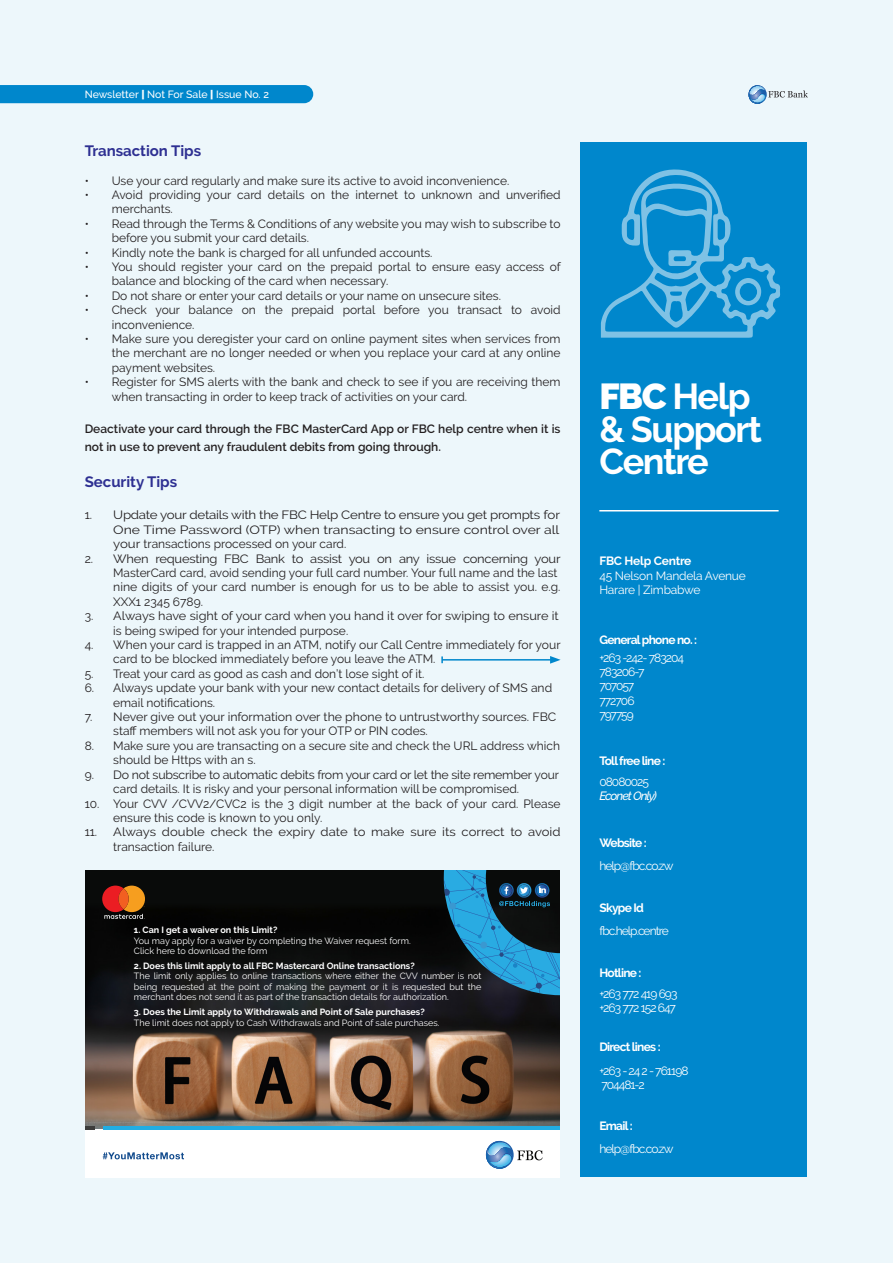
<style>
.page{position:relative;width:893px;height:1263px;background:#edf7fb}
.page>*{position:absolute;margin:0;border:0;box-sizing:border-box;transform-origin:0 0}
.t1{font:700 36px/32.4px "Raleway";letter-spacing:-.04em;color:#fff}
.t2{font:700 15px "Raleway";color:#2e3092}
.t3{font:12px/14.4px "Raleway";color:#231f20}
.t4{font:12px "Raleway";letter-spacing:-.08em;color:#fff}
.t5{font:12px "Raleway";letter-spacing:-.02em;color:#231f20}
.t6{font:600 12px/18px "Raleway";color:#231f20}
.t7{font:700 12px "Raleway";letter-spacing:-.06em;color:#fff}
.t8{font:12px "Raleway";letter-spacing:-.02em;color:#fff}
.t9{font:700 12px "Raleway";letter-spacing:-.02em;color:#fff}
.t10{font:italic 500 12px "Raleway";letter-spacing:-.08em;color:#fff}
.t11{font:500 10.5px "Raleway";color:#fff}
.t12{font:9px/10.5px "Raleway";color:#fff;text-align:justify}
.t13{font:700 9px "Raleway";color:#fff}
.s1{font-weight:900}
</style>
<div class="page">
<div style="left:0;top:85px;width:313px;height:18px;background:#0087cc"></div>
<svg style="left:748px;top:85px;width:60px;height:19px"></svg>
<img style="left:85px;top:915px;width:475px;height:184px">
<div style="left:85px;top:870px;width:475px;height:45px;background:#090b0a"></div>
<svg style="left:85px;top:1099px;width:475px;height:30px;background:#7c604a"></svg>
<div style="left:85px;top:1129px;width:475px;height:49px;background:#fff"></div>
<hr style="left:103px;top:1126px;width:457px;height:3px;background:#21ade3">
<svg style="left:85px;top:1126px;width:10px;height:3px"></svg>
<svg style="left:486px;top:1141px;width:57px;height:27px"></svg>
<svg style="left:103px;top:1152px;width:81px;height:7px"></svg>
<svg style="left:444px;top:870px;width:116px;height:125px"></svg>
<svg style="left:102px;top:885px;width:43px;height:34px"></svg>
<svg style="left:118px;top:888px;width:11px;height:21px"></svg>
<div style="left:580px;top:142px;width:227px;height:1035px;background:#0087cc"></div>
<svg style="left:601px;top:169px;width:179px;height:169px"></svg>
<hr style="left:599px;top:510px;width:180px;height:1px;background:#fff">
<hr style="left:442px;top:659px;width:110px;height:1px;background:#0087cc">
<svg style="left:441px;top:656px;width:2px;height:7px"></svg>
<svg style="left:550px;top:656px;width:11px;height:8px"></svg>
<p class="t11" style="left:85px;top:88px;width:186px">Newsletter <span class="s1">|</span> Not For Sale <span class="s1">|</span> Issue No. 2</p>
<p class="t2" style="left:85px;top:142px;width:118px">Transaction Tips</p>
<p class="t3" style="left:85px;top:173px;width:426px">• Use your card regularly and make sure its active to avoid inconvenience.</p>
<p class="t3" style="left:112px;top:188px;width:450px;text-indent:-27px">• Avoid providing your card details on the internet to unknown and unverified merchants.</p>
<p class="t3" style="left:112px;top:216px;width:450px;text-indent:-27px">• Read through the Terms &amp; Conditions of any website you may wish to subscribe to before you submit your card details.</p>
<p class="t3" style="left:85px;top:245px;width:349px">• Kindly note the bank is charged for all unfunded accounts.</p>
<p class="t3" style="left:112px;top:260px;width:451px;text-indent:-27px">• You should register your card on the prepaid portal to ensure easy access of balance and blocking of the card when necessary.</p>
<p class="t3" style="left:85px;top:288px;width:418px">• Do not share or enter your card details or your name on unsecure sites.</p>
<p class="t3" style="left:112px;top:303px;width:450px;text-indent:-27px">• Check your balance on the prepaid portal before you transact to avoid inconvenience.</p>
<p class="t3" style="left:112px;top:332px;width:450px;text-align:justify;text-indent:-27px">• Make sure you deregister your card on online payment sites when services from the merchant are no longer needed or when you replace your card at any online payment websites.</p>
<p class="t3" style="left:112px;top:375px;width:450px;text-indent:-27px">• Register for SMS alerts with the bank and check to see if you are receiving them when transacting in order to keep track of activities on your card.</p>
<p class="t6" style="left:85px;top:420px;width:477px">Deactivate your card through the FBC MasterCard App or FBC help centre when it is not in use to prevent any fraudulent debits from going through.</p>
<p class="t2" style="left:85px;top:473px;width:94px">Security Tips</p>
<p class="t3" style="left:113px;top:508px;width:448px;text-align:justify;text-indent:-28px">1. Update your details with the FBC Help Centre to ensure you get prompts for One Time Password (OTP) when transacting to ensure control over all your transactions processed on your card.</p>
<p class="t5" style="left:85px;top:551px;width:477px">2. When requesting FBC Bank to assist you on any issue concerning your</p>
<p class="t3" style="left:113px;top:566px;width:449px">MasterCard card, avoid sending your full card number. Your full name and the last nine digits of your card number is enough for us to be able to assist you. e.g.</p>
<p class="t3" style="left:113px;top:594px;width:91px">XXX1 2345 6789.</p>
<p class="t3" style="left:113px;top:609px;width:447px;text-indent:-28px">3. Always have sight of your card when you hand it over for swiping to ensure it is being swiped for your intended purpose.</p>
<p class="t3" style="left:113px;top:638px;width:449px;text-indent:-28px">4. When your card is trapped in an ATM, notify our Call Centre immediately for your card to be blocked immediately before you leave the ATM.</p>
<p class="t3" style="left:85px;top:666px;width:341px">5. Treat your card as good as cash and don’t lose sight of it.</p>
<p class="t3" style="left:113px;top:681px;width:440px;text-indent:-28px">6. Always update your bank with your new contact details for delivery of SMS and email notifications.</p>
<p class="t3" style="left:113px;top:710px;width:445px;text-indent:-28px">7. Never give out your information over the phone to untrustworthy sources. FBC staff members will not ask you for your OTP or PIN codes.</p>
<p class="t3" style="left:85px;top:738px;width:477px">8. Make sure you are transacting on a secure site and check the URL address which</p>
<p class="t3" style="left:113px;top:753px;width:144px">should be Https with an s.</p>
<p class="t5" style="left:85px;top:767px;width:476px">9. Do not subscribe to automatic debits from your card or let the site remember your</p>
<p class="t3" style="left:113px;top:782px;width:407px">card details. It is risky and your personal information will be compromised.</p>
<p class="t3" style="left:85px;top:796px;width:477px">10. Your CVV /CVV2/CVC2 is the 3 digit number at the back of your card. Please</p>
<p class="t3" style="left:113px;top:810px;width:211px">ensure this code is known to you only.</p>
<p class="t3" style="left:85px;top:825px;width:477px">11. Always double check the expiry date to make sure its correct to avoid</p>
<p class="t3" style="left:113px;top:839px;width:103px">transaction failure.</p>
<p class="t13" style="left:134px;top:925px;width:145px">1. Can I get a waiver on this Limit?</p>
<p class="t12" style="left:134px;top:935px;width:278px">You may apply for a waiver by completing the Waiver request form.</p>
<p class="t12" style="left:134px;top:945px;width:135px">Click here to download the form</p>
<p class="t13" style="left:134px;top:960px;width:282px">2. Does this limit apply to all FBC Mastercard Online transactions?</p>
<p class="t12" style="left:134px;top:971px;width:349px">The limit only applies to online transactions where either the CVV number is not being requested at the point of making the payment or it is requested but the merchant does not send it as part of the transaction details for authorization.</p>
<p class="t13" style="left:134px;top:1007px;width:292px">3. Does the Limit apply to Withdrawals and Point of Sale purchases?</p>
<p class="t12" style="left:134px;top:1017px;width:307px">The limit does not apply to Cash Withdrawals and Point of sale purchases.</p>
<p class="t1" style="left:599px;top:381px;width:164px"><span class="s1">FBC</span> Help &amp; Support<br>Centre</p>
<p class="t9" style="left:599px;top:554px;width:94px">FBC Help Centre</p>
<p class="t8" style="left:599px;top:568px;width:148px">45 Nelson Mandela Avenue</p>
<p class="t8" style="left:599px;top:583px;width:103px">Harare | Zimbabwe</p>
<p class="t7" style="left:599px;top:633px;width:99px">General phone no. :</p>
<p class="t4" style="left:599px;top:650px;width:86px">+263 -242- 783204</p>
<p class="t4" style="left:599px;top:665px;width:47px">783206-7</p>
<p class="t4" style="left:599px;top:679px;width:36px">707057</p>
<p class="t4" style="left:599px;top:694px;width:37px">772706</p>
<p class="t4" style="left:599px;top:708px;width:36px">797759</p>
<p class="t7" style="left:599px;top:754px;width:67px">Toll free line :</p>
<p class="t4" style="left:599px;top:775px;width:51px">08080025</p>
<p class="t10" style="left:599px;top:789px;width:59px">Econet Only)</p>
<p class="t7" style="left:599px;top:836px;width:49px">Website :</p>
<p class="t4" style="left:599px;top:859px;width:76px">help@fbc.co.zw</p>
<p class="t7" style="left:599px;top:901px;width:46px">Skype Id</p>
<p class="t4" style="left:599px;top:924px;width:71px">fbc.help.centre</p>
<p class="t7" style="left:599px;top:966px;width:44px">Hotline :</p>
<p class="t4" style="left:599px;top:987px;width:80px">+263 772 419 693</p>
<p class="t4" style="left:599px;top:1001px;width:78px">+263 772 152 647</p>
<p class="t7" style="left:599px;top:1040px;width:63px">Direct lines :</p>
<p class="t4" style="left:599px;top:1064px;width:91px">+263 - 24 2 - 761198</p>
<p class="t4" style="left:601px;top:1078px;width:45px">704481-2</p>
<p class="t7" style="left:599px;top:1119px;width:35px">Email :</p>
<p class="t4" style="left:599px;top:1142px;width:76px">help@fbc.co.zw</p>
</div>
